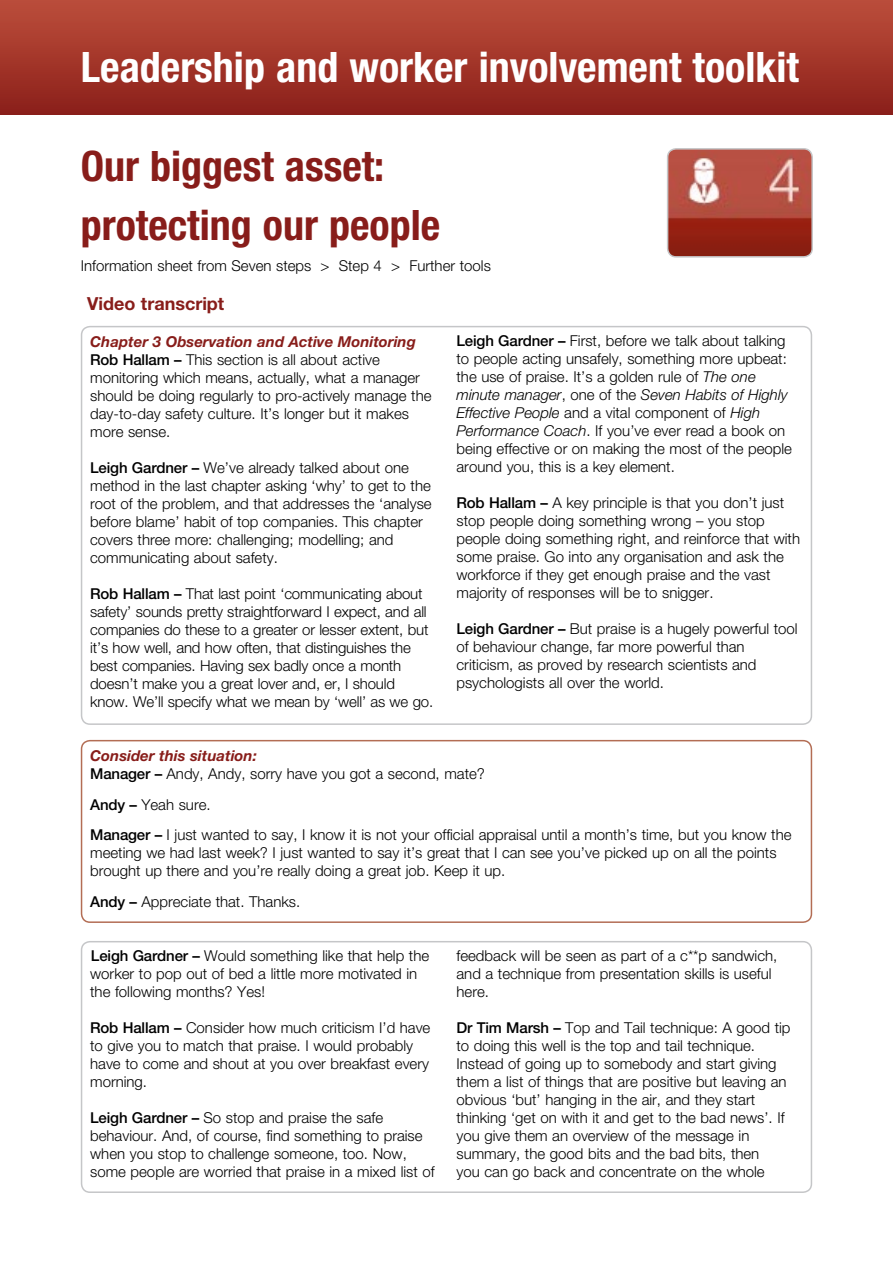
<style>
.page{position:relative;width:893px;height:1263px;background:#fff}
.page>*{position:absolute;margin:0;border:0;box-sizing:border-box;transform-origin:0 0}
.t1{font:700 condensed 42px "Helvetica Neue";color:#fff}
.t2{font:700 condensed 42px/58.5px "Helvetica Neue";color:#881d1a}
.t3{font:700 18px "Helvetica Neue";color:#881d1a}
.t4{font:300 15px/18px "Helvetica Neue";color:#000}
.t5{font:italic 700 15px "Helvetica Neue";color:#881d1a}
.s1{font-weight:500}
.s2{font-style:italic}
</style>
<div class="page">
<img style="left:668px;top:149px;width:142px;height:106px">
<div style="left:667px;top:148px;width:146px;height:110px;border:2px solid #c5c6c8;border-radius:9px"></div>
<div style="left:0;top:0;width:893px;height:115px;background:linear-gradient(to bottom,#bc4e3b,#8b1f19)"></div>
<div style="left:81px;top:326px;width:731px;height:399px;border:2px solid #c5c6c8;border-radius:9px"></div>
<div style="left:81px;top:740px;width:731px;height:183px;border:2px solid #b36d54;border-radius:9px"></div>
<div style="left:81px;top:941px;width:731px;height:252px;border:2px solid #c5c6c8;border-radius:9px"></div>
<p class="t1" style="left:81px;top:42px;width:720px">Leadership and worker involvement toolkit</p>
<p class="t2" style="left:81px;top:137px;width:361px">Our biggest asset: protecting our people</p>
<h6 class="t4" style="left:81px;top:256px;width:412px">Information sheet from Seven steps &gt; Step 4 &gt; Further tools</h6>
<h2 class="t3" style="left:87px;top:292px;width:139px">Video transcript</h2>
<h3 class="t5" style="left:90px;top:332px;width:327px">Chapter 3 Observation and Active Monitoring</h3>
<p class="t4" style="left:90px;top:350px;width:343px"><span class="s1">Rob Hallam –</span> This section is all about active monitoring which means, actually, what a manager should be doing regularly to pro-actively manage the day-to-day safety culture. It’s longer but it makes more sense.</p>
<p class="t4" style="left:90px;top:458px;width:343px"><span class="s1">Leigh Gardner –</span> We’ve already talked about one method in the last chapter asking ‘why’ to get to the root of the problem, and that addresses the ‘analyse before blame’ habit of top companies. This chapter covers three more: challenging; modelling; and communicating about safety.</p>
<p class="t4" style="left:90px;top:584px;width:345px"><span class="s1">Rob Hallam –</span> That last point ‘communicating about safety’ sounds pretty straightforward I expect, and all companies do these to a greater or lesser extent, but it’s how well, and how often, that distinguishes the best companies. Having sex badly once a month doesn’t make you a great lover and, er, I should know. We’ll specify what we mean by ‘well’ as we go.</p>
<p class="t4" style="left:456px;top:331px;width:337px"><span class="s1">Leigh Gardner –</span> First, before we talk about talking to people acting unsafely, something more upbeat: the use of praise. It’s a golden rule of <span class="s2">The one minute manager</span>, one of the <span class="s2">Seven Habits of Highly Effective People</span> and a vital component of <span class="s2">High Performance Coach</span>. If you’ve ever read a book on being effective or on making the most of the people around you, this is a key element.</p>
<p class="t4" style="left:456px;top:493px;width:345px"><span class="s1">Rob Hallam –</span> A key principle is that you don’t just stop people doing something wrong – you stop people doing something right, and reinforce that with some praise. Go into any organisation and ask the workforce if they get enough praise and the vast majority of responses will be to snigger.</p>
<p class="t4" style="left:456px;top:619px;width:343px"><span class="s1">Leigh Gardner –</span> But praise is a hugely powerful tool of behaviour change, far more powerful than criticism, as proved by research scientists and psychologists all over the world.</p>
<h3 class="t5" style="left:90px;top:746px;width:168px">Consider this situation:</h3>
<p class="t4" style="left:90px;top:764px;width:396px"><span class="s1">Manager –</span> Andy, Andy, sorry have you got a second, mate?</p>
<p class="t4" style="left:90px;top:795px;width:122px"><span class="s1">Andy –</span> Yeah sure.</p>
<p class="t4" style="left:90px;top:826px;width:703px"><span class="s1">Manager –</span> I just wanted to say, I know it is not your official appraisal until a month’s time, but you know the meeting we had last week? I just wanted to say it’s great that I can see you’ve picked up on all the points brought up there and you’re really doing a great job. Keep it up.</p>
<p class="t4" style="left:90px;top:892px;width:212px"><span class="s1">Andy –</span> Appreciate that. Thanks.</p>
<p class="t4" style="left:90px;top:946px;width:340px"><span class="s1">Leigh Gardner –</span> Would something like that help the worker to pop out of bed a little more motivated in the following months? Yes!</p>
<p class="t4" style="left:90px;top:1018px;width:342px"><span class="s1">Rob Hallam –</span> Consider how much criticism I’d have to give you to match that praise. I would probably have to come and shout at you over breakfast every morning.</p>
<p class="t4" style="left:90px;top:1108px;width:346px"><span class="s1">Leigh Gardner –</span> So stop and praise the safe behaviour. And, of course, find something to praise when you stop to challenge someone, too. Now, some people are worried that praise in a mixed list of</p>
<p class="t4" style="left:456px;top:946px;width:322px">feedback will be seen as part of a c**p sandwich, and a technique from presentation skills is useful here.</p>
<p class="t4" style="left:456px;top:1018px;width:335px"><span class="s1">Dr Tim Marsh –</span> Top and Tail technique: A good tip to doing this well is the top and tail technique.<br>Instead of going up to somebody and start giving them a list of things that are positive but leaving an obvious ‘but’ hanging in the air, and they start thinking ‘get on with it and get to the bad news’. If you give them an overview of the message in summary, the good bits and the bad bits, then<br>you can go back and concentrate on the whole</p>
</div>
